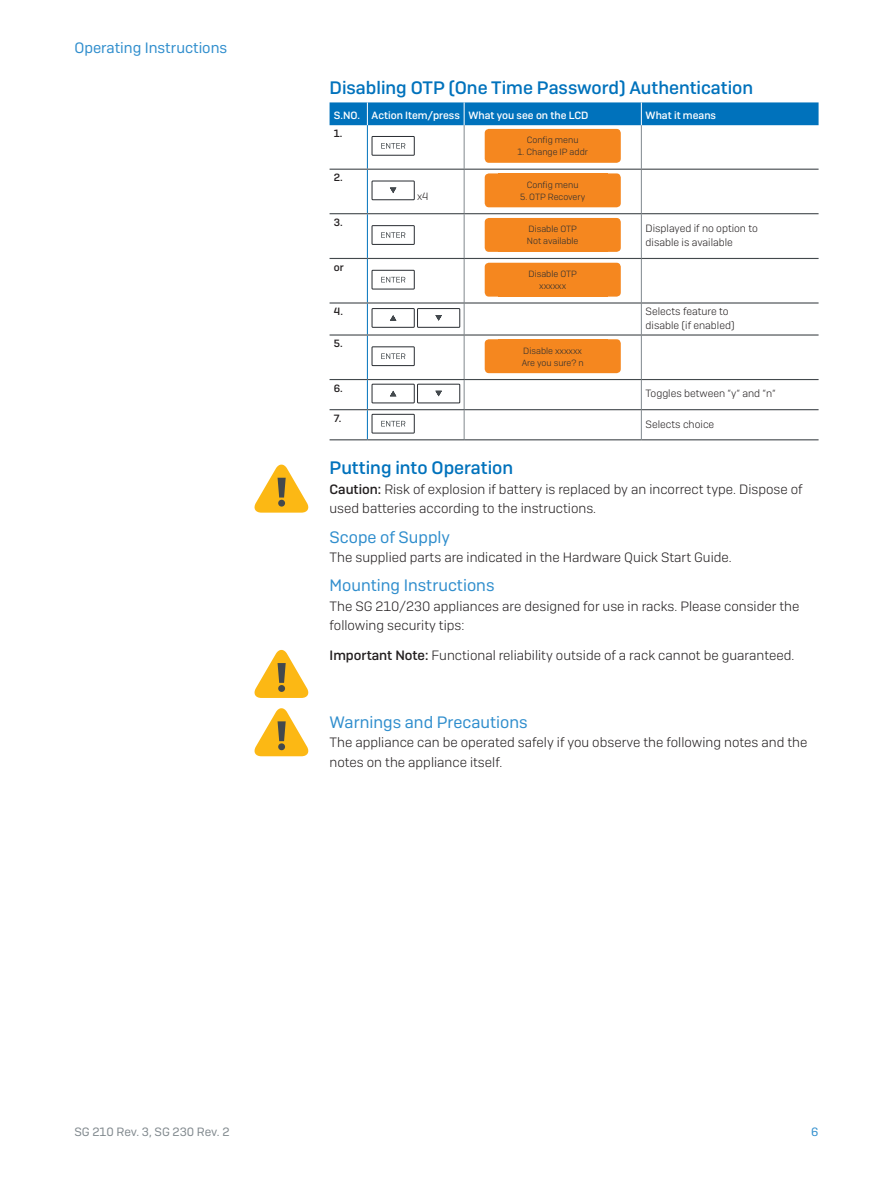
<style>
.page{position:relative;width:893px;height:1191px;background:#fff}
.page>*{position:absolute;margin:0;border:0;box-sizing:border-box;transform-origin:0 0}
.Subheading_1{font:500 18px "Sophos Sans";color:#0072bc}
.Subheading_2{font:16.5px "Sophos Sans";color:#308ecd}
.t1{font:15px "Sophos Sans";color:#308ecd}
.Body_Copy{font:300 13.5px/19.5px "Sophos Sans";color:#231f20}
.t2{font:12px "Sophos Sans";color:#81898e}
.t3{font:12px "Sophos Sans";color:#308ecd}
.Table_Body_Copy{font:300 10.5px/13.5px "Sophos Sans";color:#231f20}
.Table_Header{font:500 10.5px "Sophos Sans";color:#fff}
.Table_Body_Copy-2{font:500 10.5px "Sophos Sans";color:#231f20}
.LCD_text{font:300 9px "Sophos Sans";color:#282c31}
.s1{font-weight:500}
</style>
<div class="page">
<div style="left:330px;top:102px;width:489px;height:23px;background:#0072bc"></div>
<hr style="left:367px;top:125px;width:1px;height:44px;background:#0072bc">
<hr style="left:367px;top:170px;width:1px;height:43px;background:#0072bc">
<hr style="left:367px;top:214px;width:1px;height:44px;background:#0072bc">
<hr style="left:367px;top:259px;width:1px;height:43px;background:#0072bc">
<hr style="left:367px;top:303px;width:1px;height:31px;background:#0072bc">
<hr style="left:367px;top:335px;width:1px;height:44px;background:#0072bc">
<svg style="left:367px;top:380px;width:1px;height:59px"></svg>
<hr style="left:464px;top:125px;width:1px;height:44px;background:#81898e">
<hr style="left:641px;top:125px;width:1px;height:44px;background:#81898e">
<hr style="left:464px;top:170px;width:1px;height:43px;background:#81898e">
<hr style="left:641px;top:170px;width:1px;height:43px;background:#81898e">
<hr style="left:464px;top:214px;width:1px;height:44px;background:#81898e">
<hr style="left:641px;top:214px;width:1px;height:44px;background:#81898e">
<hr style="left:464px;top:259px;width:1px;height:43px;background:#81898e">
<hr style="left:641px;top:259px;width:1px;height:43px;background:#81898e">
<hr style="left:464px;top:303px;width:1px;height:31px;background:#81898e">
<hr style="left:641px;top:303px;width:1px;height:31px;background:#81898e">
<hr style="left:464px;top:335px;width:1px;height:44px;background:#81898e">
<hr style="left:641px;top:335px;width:1px;height:44px;background:#81898e">
<svg style="left:464px;top:380px;width:1px;height:59px"></svg>
<svg style="left:641px;top:380px;width:1px;height:59px"></svg>
<hr style="left:330px;top:169px;width:37px;height:1px;background:#43494d">
<hr style="left:641px;top:169px;width:178px;height:1px;background:#43494d">
<hr style="left:330px;top:213px;width:37px;height:1px;background:#43494d">
<hr style="left:641px;top:213px;width:178px;height:1px;background:#43494d">
<hr style="left:330px;top:258px;width:37px;height:1px;background:#43494d">
<hr style="left:641px;top:258px;width:178px;height:1px;background:#43494d">
<hr style="left:330px;top:302px;width:37px;height:1px;background:#43494d">
<hr style="left:641px;top:302px;width:178px;height:1px;background:#43494d">
<hr style="left:330px;top:334px;width:37px;height:1px;background:#43494d">
<hr style="left:641px;top:334px;width:178px;height:1px;background:#43494d">
<hr style="left:330px;top:379px;width:37px;height:1px;background:#43494d">
<hr style="left:641px;top:379px;width:178px;height:1px;background:#43494d">
<hr style="left:330px;top:409px;width:37px;height:1px;background:#43494d">
<hr style="left:641px;top:409px;width:178px;height:1px;background:#43494d">
<hr style="left:330px;top:439px;width:37px;height:1px;background:#43494d">
<hr style="left:641px;top:439px;width:178px;height:1px;background:#43494d">
<hr style="left:367px;top:169px;width:97px;height:1px;background:#43494d">
<hr style="left:464px;top:169px;width:177px;height:1px;background:#43494d">
<hr style="left:367px;top:213px;width:97px;height:1px;background:#43494d">
<hr style="left:464px;top:213px;width:177px;height:1px;background:#43494d">
<hr style="left:367px;top:258px;width:97px;height:1px;background:#43494d">
<hr style="left:464px;top:258px;width:177px;height:1px;background:#43494d">
<hr style="left:367px;top:302px;width:97px;height:1px;background:#43494d">
<hr style="left:464px;top:302px;width:177px;height:1px;background:#43494d">
<hr style="left:367px;top:334px;width:97px;height:1px;background:#43494d">
<hr style="left:464px;top:334px;width:177px;height:1px;background:#43494d">
<hr style="left:367px;top:379px;width:97px;height:1px;background:#43494d">
<hr style="left:464px;top:379px;width:177px;height:1px;background:#43494d">
<hr style="left:367px;top:409px;width:97px;height:1px;background:#43494d">
<hr style="left:464px;top:409px;width:177px;height:1px;background:#43494d">
<hr style="left:367px;top:439px;width:97px;height:1px;background:#43494d">
<hr style="left:464px;top:439px;width:177px;height:1px;background:#43494d">
<div style="left:372px;top:136px;width:43px;height:20px;border:1px solid #282c31"></div>
<svg style="left:381px;top:143px;width:24px;height:6px"></svg>
<div style="left:485px;top:129px;width:136px;height:34px;background:#f5871f;border-radius:4px"></div>
<div style="left:372px;top:181px;width:43px;height:19px;border:1px solid #282c31"></div>
<svg style="left:390px;top:188px;width:6px;height:5px"></svg>
<div style="left:485px;top:173px;width:136px;height:34px;background:#f5871f;border-radius:4px"></div>
<div style="left:372px;top:225px;width:43px;height:20px;border:1px solid #282c31"></div>
<svg style="left:381px;top:232px;width:24px;height:6px"></svg>
<div style="left:485px;top:218px;width:136px;height:34px;background:#f5871f;border-radius:4px"></div>
<div style="left:372px;top:270px;width:43px;height:19px;border:1px solid #282c31"></div>
<svg style="left:381px;top:277px;width:24px;height:5px"></svg>
<div style="left:485px;top:263px;width:136px;height:34px;background:#f5871f;border-radius:4px"></div>
<div style="left:417px;top:308px;width:43px;height:20px;border:1px solid #282c31"></div>
<svg style="left:435px;top:315px;width:7px;height:6px"></svg>
<div style="left:372px;top:308px;width:43px;height:20px;border:1px solid #282c31"></div>
<svg style="left:390px;top:315px;width:6px;height:6px"></svg>
<div style="left:372px;top:346px;width:43px;height:20px;border:1px solid #282c31"></div>
<svg style="left:381px;top:353px;width:24px;height:6px"></svg>
<div style="left:485px;top:339px;width:136px;height:34px;background:#f5871f;border-radius:4px"></div>
<div style="left:417px;top:384px;width:43px;height:19px;border:1px solid #282c31"></div>
<svg style="left:435px;top:391px;width:7px;height:5px"></svg>
<div style="left:372px;top:384px;width:43px;height:19px;border:1px solid #282c31"></div>
<svg style="left:390px;top:391px;width:6px;height:5px"></svg>
<div style="left:372px;top:414px;width:43px;height:19px;border:1px solid #282c31"></div>
<svg style="left:381px;top:421px;width:24px;height:5px"></svg>
<svg style="left:254px;top:464px;width:55px;height:48px"></svg>
<svg style="left:254px;top:649px;width:55px;height:49px"></svg>
<svg style="left:254px;top:708px;width:55px;height:48px"></svg>
<p class="t1" style="left:74px;top:39px;width:154px">Operating Instructions</p>
<p class="Subheading_1" style="left:330px;top:77px;width:425px">Disabling OTP (One Time Password) Authentication</p>
<p class="Table_Header" style="left:334px;top:109px;width:28px">S.NO.</p>
<p class="Table_Header" style="left:372px;top:109px;width:90px">Action Item/press</p>
<p class="Table_Header" style="left:468px;top:109px;width:122px">What you see on the LCD</p>
<p class="Table_Header" style="left:646px;top:109px;width:72px">What it means</p>
<p class="Table_Body_Copy-2" style="left:334px;top:127px;width:10px">1.</p>
<p class="LCD_text" style="left:527px;top:134px;width:53px">Config menu</p>
<p class="LCD_text" style="left:517px;top:146px;width:72px">1. Change IP addr</p>
<p class="Table_Body_Copy-2" style="left:334px;top:171px;width:11px">2.</p>
<p class="Table_Body_Copy" style="left:417px;top:189px;width:13px">x4</p>
<p class="LCD_text" style="left:527px;top:179px;width:53px">Config menu</p>
<p class="LCD_text" style="left:520px;top:191px;width:67px">5. OTP Recovery</p>
<p class="Table_Body_Copy-2" style="left:334px;top:216px;width:10px">3.</p>
<p class="Table_Body_Copy-2" style="left:334px;top:260px;width:11px">or</p>
<p class="LCD_text" style="left:528px;top:224px;width:50px">Disable OTP</p>
<p class="LCD_text" style="left:527px;top:236px;width:53px">Not available</p>
<p class="LCD_text" style="left:528px;top:268px;width:50px">Disable OTP</p>
<p class="LCD_text" style="left:539px;top:280px;width:28px">xxxxxx</p>
<p class="Table_Body_Copy" style="left:646px;top:222px;width:114px">Displayed if no option to disable is available</p>
<p class="Table_Body_Copy-2" style="left:334px;top:305px;width:11px">4.</p>
<p class="Table_Body_Copy" style="left:646px;top:304px;width:91px">Selects feature to disable (if enabled)</p>
<p class="Table_Body_Copy-2" style="left:334px;top:337px;width:10px">5.</p>
<p class="LCD_text" style="left:523px;top:345px;width:60px">Disable xxxxxx</p>
<p class="LCD_text" style="left:522px;top:357px;width:63px">Are you sure? n</p>
<p class="Table_Body_Copy-2" style="left:334px;top:382px;width:11px">6.</p>
<p class="Table_Body_Copy" style="left:646px;top:387px;width:132px">Toggles between “y“ and “n“</p>
<p class="Table_Body_Copy-2" style="left:334px;top:412px;width:9px">7.</p>
<p class="Table_Body_Copy" style="left:646px;top:417px;width:70px">Selects choice</p>
<p class="Subheading_1" style="left:330px;top:457px;width:185px">Putting into Operation</p>
<p class="Body_Copy" style="left:330px;top:479px;width:475px"><span class="s1">Caution:</span> Risk of explosion if battery is replaced by an incorrect type. Dispose of used batteries according to the instructions.</p>
<p class="Subheading_2" style="left:330px;top:527px;width:122px">Scope of Supply</p>
<p class="Body_Copy" style="left:330px;top:547px;width:404px">The supplied parts are indicated in the Hardware Quick Start Guide.</p>
<p class="Subheading_2" style="left:330px;top:576px;width:166px">Mounting Instructions</p>
<p class="Body_Copy" style="left:330px;top:596px;width:471px">The SG 210/230 appliances are designed for use in racks. Please consider the following security tips:</p>
<p class="Body_Copy" style="left:330px;top:645px;width:466px"><span class="s1">Important Note:</span> Functional reliability outside of a rack cannot be guaranteed.</p>
<p class="Subheading_2" style="left:330px;top:712px;width:200px">Warnings and Precautions</p>
<p class="Body_Copy" style="left:330px;top:732px;width:479px">The appliance can be operated safely if you observe the following notes and the notes on the appliance itself.</p>
<p class="t2" style="left:74px;top:1124px;width:157px">SG 210 Rev. 3, SG 230 Rev. 2</p>
<p class="t3" style="left:811px;top:1124px;width:9px">6</p>
</div>
